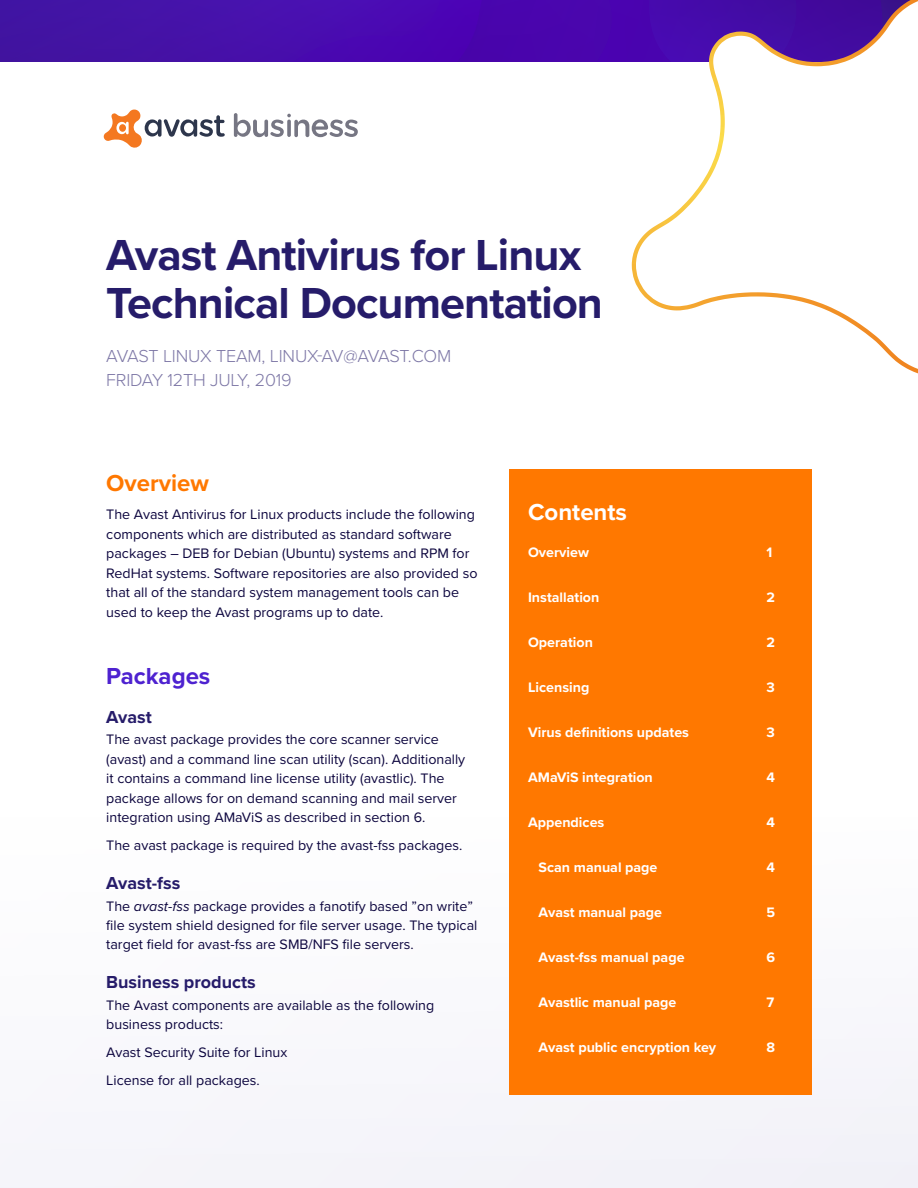
<style>
.page{position:relative;width:918px;height:1188px;background:#fff}
.page>*{position:absolute;margin:0;border:0;box-sizing:border-box;transform-origin:0 0}
.t1{font:700 45px/48px "Proxima Nova";letter-spacing:-.02em;color:#261c6a}
.t2{font:700 24px "Proxima Nova";color:#ff7800}
.t3{font:700 24px "Proxima Nova";color:#4e22d0}
.t4{font:700 24px "Proxima Nova";color:#fff}
.t5{font:300 18px/24px "Proxima Nova";letter-spacing:-.01em;color:#7d77a6}
.t6{font:700 18px "Proxima Nova";color:#261c6a}
.t7{font:14.25px/19.5px "Proxima Nova";color:#0c053e}
.t8{font:700 14.25px "Proxima Nova";color:#fff}
.s1{font-style:italic}
</style>
<div class="page">
<svg style="left:0;top:0;width:632px;height:62px;background:#470bab"></svg>
<div style="left:0;top:818px;width:918px;height:370px;background:#f8f8fc"></div>
<svg style="left:767px;top:818px;width:45px;height:277px"></svg>
<svg style="left:104px;top:110px;width:121px;height:38px"></svg>
<svg style="left:234px;top:113px;width:124px;height:24px"></svg>
<svg style="left:829px;top:0;width:89px;height:374px"></svg>
<svg style="left:632px;top:0;width:279px;height:311px"></svg>
<div style="left:509px;top:469px;width:302px;height:625px;background:#ff7800"></div>
<h1 class="t1" style="left:106px;top:230px;width:498px">Avast Antivirus for Linux<br>Technical Documentation</h1>
<p class="t5" style="left:106px;top:343px;width:347px">AVAST LINUX TEAM, LINUX-AV@AVAST.COM<br>FRIDAY 12TH JULY, 2019</p>
<h2 class="t2" style="left:106px;top:466px;width:104px">Overview</h2>
<p class="t7" style="left:106px;top:504px;width:373px">The Avast Antivirus for Linux products include the following components which are distributed as standard software packages – DEB for Debian (Ubuntu) systems and RPM for RedHat systems. Software repositories are also provided so that all of the standard system management tools can be used to keep the Avast programs up to date.</p>
<h2 class="t3" style="left:106px;top:658px;width:106px">Packages</h2>
<p class="t6" style="left:106px;top:703px;width:47px">Avast</p>
<p class="t7" style="left:106px;top:729px;width:360px">The avast package provides the core scanner service (avast) and a command line scan utility (scan). Additionally it contains a command line license utility (avastlic). The package allows for on demand scanning and mail server integration using AMaViS as described in section 6.</p>
<p class="t7" style="left:106px;top:835px;width:358px">The avast package is required by the avast-fss packages.</p>
<p class="t6" style="left:106px;top:869px;width:76px">Avast-fss</p>
<p class="t7" style="left:106px;top:895px;width:373px">The <span class="s1">avast-fss</span> package provides a fanotify based ”on write” file system shield designed for file server usage. The typical target field for avast-fss are SMB/NFS file servers.</p>
<p class="t6" style="left:106px;top:969px;width:151px">Business products</p>
<p class="t7" style="left:106px;top:995px;width:329px">The Avast components are available as the following business products:</p>
<p class="t7" style="left:106px;top:1038px;width:183px;line-height:28px">Avast Security Suite for Linux<br>License for all packages.</p>
<h2 class="t4" style="left:528px;top:494px;width:100px">Contents</h2>
<p class="t8" style="left:528px;top:541px;width:62px">Overview</p>
<p class="t8" style="left:767px;top:541px;width:7px">1</p>
<p class="t8" style="left:528px;top:586px;width:73px">Installation</p>
<p class="t8" style="left:767px;top:586px;width:10px">2</p>
<p class="t8" style="left:528px;top:631px;width:66px">Operation</p>
<p class="t8" style="left:767px;top:631px;width:10px">2</p>
<p class="t8" style="left:528px;top:676px;width:63px">Licensing</p>
<p class="t8" style="left:767px;top:676px;width:10px">3</p>
<p class="t8" style="left:528px;top:721px;width:162px">Virus definitions updates</p>
<p class="t8" style="left:767px;top:721px;width:10px">3</p>
<p class="t8" style="left:528px;top:766px;width:126px">AMaViS integration</p>
<p class="t8" style="left:767px;top:766px;width:10px">4</p>
<p class="t8" style="left:528px;top:811px;width:78px">Appendices</p>
<p class="t8" style="left:767px;top:811px;width:10px">4</p>
<p class="t8" style="left:539px;top:856px;width:120px">Scan manual page</p>
<p class="t8" style="left:767px;top:856px;width:10px">4</p>
<p class="t8" style="left:539px;top:901px;width:125px">Avast manual page</p>
<p class="t8" style="left:767px;top:901px;width:10px">5</p>
<p class="t8" style="left:539px;top:946px;width:147px">Avast-fss manual page</p>
<p class="t8" style="left:767px;top:946px;width:10px">6</p>
<p class="t8" style="left:539px;top:991px;width:139px">Avastlic manual page</p>
<p class="t8" style="left:767px;top:991px;width:9px">7</p>
<p class="t8" style="left:539px;top:1037px;width:179px">Avast public encryption key</p>
<p class="t8" style="left:767px;top:1037px;width:10px">8</p>
</div>
